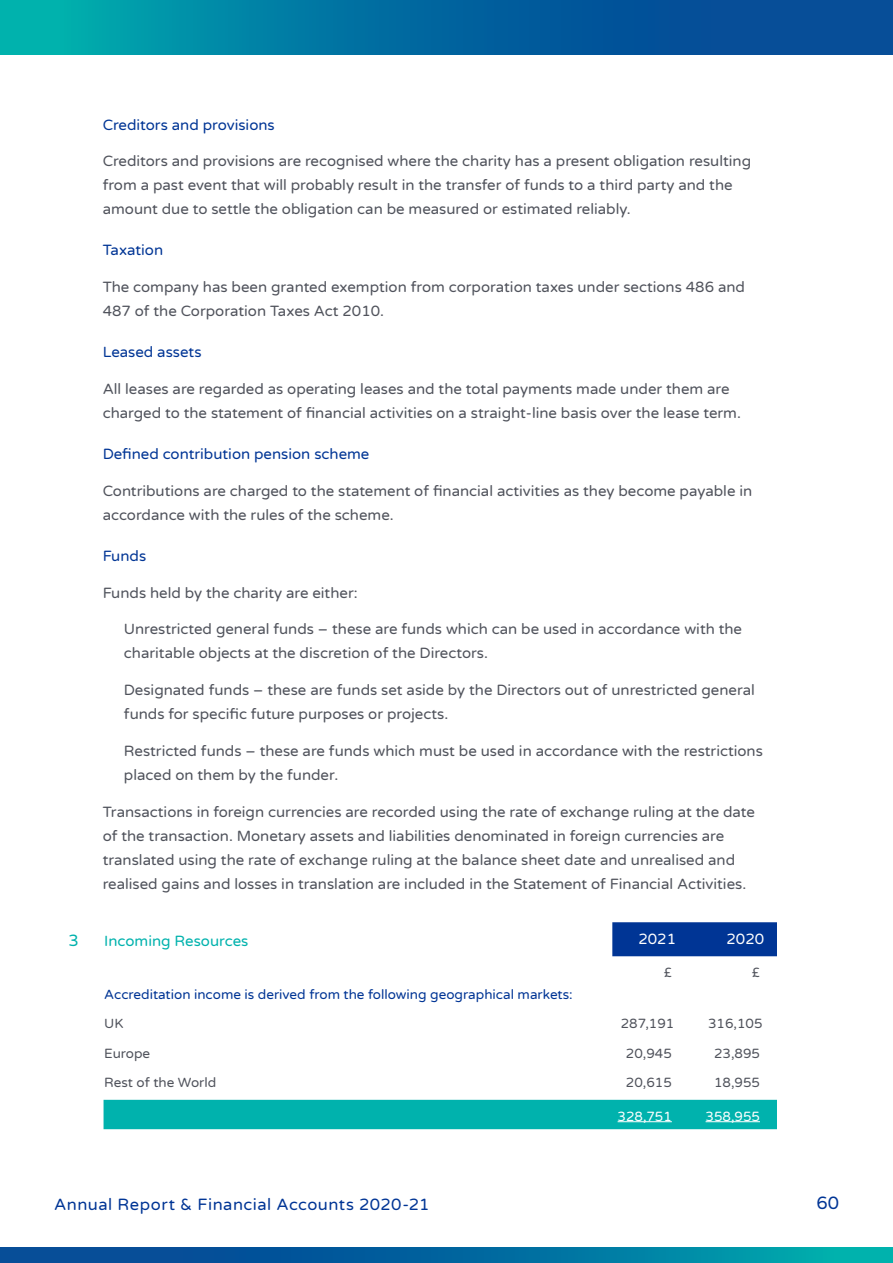
<style>
.page{position:relative;width:893px;height:1263px;background:#fff}
.page>*{position:absolute;margin:0;border:0;box-sizing:border-box;transform-origin:0 0}
.t1{font:18px "Varela Round";color:#003595}
.t2{font:16.5px "Varela Round";letter-spacing:.03em;color:#003595}
.t3{font:16.5px "Varela Round";color:#00b2ad}
.t4{font:15px/24px "Varela Round";color:#50535c}
.t5{font:15px "Varela Round";color:#003595}
.t6{font:15px "Varela Round";color:#00b2ad}
.t7{font:15px "Varela Round";color:#fff}
.t8{font:13.5px "Varela Round";color:#003595}
.t9{font:13.5px "Varela Round";color:#50535c}
.t10{font:13.5px "Varela Round";color:#fff}
</style>
<div class="page">
<svg style="left:0;top:1247px;width:893px;height:16px;background:#016fa0"></svg>
<div style="left:612px;top:922px;width:165px;height:34px;background:#003595"></div>
<div style="left:104px;top:1100px;width:673px;height:29px;background:#00b2ad"></div>
<hr style="left:618px;top:1121px;width:54px;height:1px;background:#fff">
<hr style="left:706px;top:1121px;width:54px;height:1px;background:#fff">
<svg style="left:0;top:0;width:893px;height:54px;background:#016fa0"></svg>
<p class="t5" style="left:103px;top:114px;width:174px">Creditors and provisions</p>
<p class="t4" style="left:103px;top:149px;width:650px">Creditors and provisions are recognised where the charity has a present obligation resulting from a past event that will probably result in the transfer of funds to a third party and the amount due to settle the obligation can be measured or estimated reliably.</p>
<p class="t5" style="left:103px;top:240px;width:62px">Taxation</p>
<p class="t4" style="left:103px;top:275px;width:644px">The company has been granted exemption from corporation taxes under sections 486 and<br>487 of the Corporation Taxes Act 2010.</p>
<p class="t5" style="left:103px;top:342px;width:100px">Leased assets</p>
<p class="t4" style="left:103px;top:376px;width:640px">All leases are regarded as operating leases and the total payments made under them are charged to the statement of financial activities on a straight-line basis over the lease term.</p>
<p class="t5" style="left:103px;top:444px;width:268px">Defined contribution pension scheme</p>
<p class="t4" style="left:103px;top:478px;width:651px">Contributions are charged to the statement of financial activities as they become payable in accordance with the rules of the scheme.</p>
<p class="t5" style="left:103px;top:545px;width:45px">Funds</p>
<p class="t4" style="left:103px;top:580px;width:256px">Funds held by the charity are either:</p>
<p class="t4" style="left:124px;top:617px;width:620px">Unrestricted general funds – these are funds which can be used in accordance with the charitable objects at the discretion of the Directors.</p>
<p class="t4" style="left:124px;top:677px;width:633px">Designated funds – these are funds set aside by the Directors out of unrestricted general funds for specific future purposes or projects.</p>
<p class="t4" style="left:124px;top:738px;width:640px">Restricted funds – these are funds which must be used in accordance with the restrictions placed on them by the funder.</p>
<p class="t4" style="left:103px;top:799px;width:654px">Transactions in foreign currencies are recorded using the rate of exchange ruling at the date of the transaction. Monetary assets and liabilities denominated in foreign currencies are translated using the rate of exchange ruling at the balance sheet date and unrealised and realised gains and losses in translation are included in the Statement of Financial Activities.</p>
<p class="t3" style="left:69px;top:929px;width:12px">3</p>
<p class="t6" style="left:104px;top:931px;width:146px">Incoming Resources</p>
<p class="t7" style="left:638px;top:929px;width:39px">2021</p>
<p class="t7" style="left:727px;top:929px;width:39px">2020</p>
<p class="t9" style="left:664px;top:963px;width:10px">£</p>
<p class="t9" style="left:752px;top:963px;width:10px">£</p>
<p class="t8" style="left:104px;top:985px;width:470px">Accreditation income is derived from the following geographical markets:</p>
<p class="t9" style="left:104px;top:1014px;width:21px">UK</p>
<p class="t9" style="left:621px;top:1014px;width:55px">287,191</p>
<p class="t9" style="left:708px;top:1014px;width:56px">316,105</p>
<p class="t9" style="left:104px;top:1044px;width:47px">Europe</p>
<p class="t9" style="left:626px;top:1044px;width:47px">20,945</p>
<p class="t9" style="left:714px;top:1044px;width:47px">23,895</p>
<p class="t9" style="left:104px;top:1073px;width:113px">Rest of the World</p>
<p class="t9" style="left:626px;top:1073px;width:47px">20,615</p>
<p class="t9" style="left:714px;top:1073px;width:47px">18,955</p>
<p class="t10" style="left:618px;top:1107px;width:56px">328,751</p>
<p class="t10" style="left:706px;top:1107px;width:56px">358,955</p>
<p class="t2" style="left:54px;top:1193px;width:377px">Annual Report &amp; Financial Accounts 2020-21</p>
<p class="t1" style="left:816px;top:1190px;width:24px">60</p>
</div>
